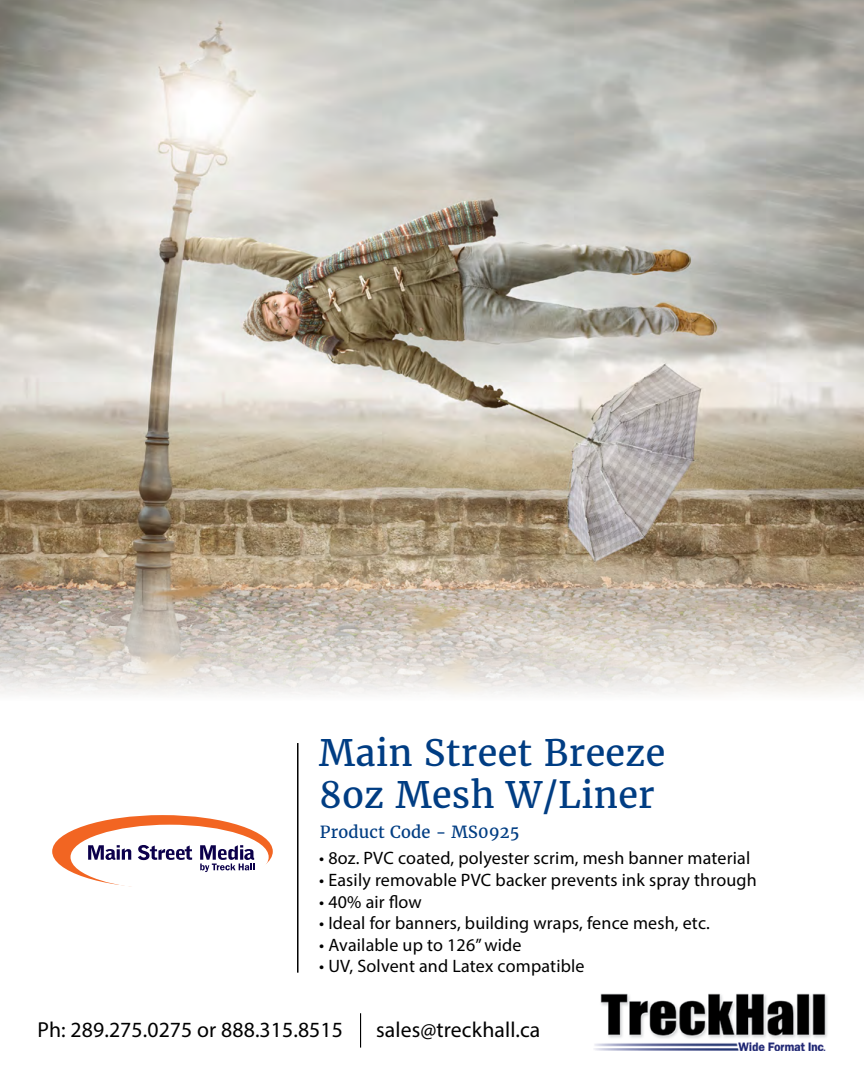
<style>
.page{position:relative;width:864px;height:1080px;background:#fff}
.page>*{position:absolute;margin:0;border:0;box-sizing:border-box;transform-origin:0 0}
.t1{font:36px/42px "Merriweather";letter-spacing:.01em;color:#003d83}
.t2{font:21.75px "Myriad Pro";letter-spacing:.005em;color:#000}
.t3{font:18px "Myriad Pro";letter-spacing:.01em;color:#000}
.t4{font:16.5px "Merriweather";letter-spacing:.01em;color:#003d83}
</style>
<div class="page">
<div style="left:52px;top:815px;width:221px;height:73px;background:#f26522;border-radius:50%"></div>
<div style="left:71px;top:825px;width:198px;height:64px;background:#fff;border-radius:50%"></div>
<svg style="left:88px;top:845px;width:43px;height:15px"></svg>
<svg style="left:138px;top:845px;width:54px;height:15px"></svg>
<svg style="left:200px;top:845px;width:54px;height:27px"></svg>
<hr style="left:360px;top:1013px;width:1px;height:35px;background:#000">
<hr style="left:297px;top:743px;width:2px;height:230px;background:#000">
<img style="left:594px;top:993px;width:234px;height:58px">
<img style="left:0;top:0;width:864px;height:695px">
<h1 class="t1" style="left:319px;top:732px;width:348px">Main Street Breeze<br>8oz Mesh W/Liner</h1>
<p class="t3" style="left:319px;top:847px;width:433px">• 8oz. PVC coated, polyester scrim, mesh banner material</p>
<p class="t3" style="left:319px;top:869px;width:439px">• Easily removable PVC backer prevents ink spray through</p>
<p class="t3" style="left:319px;top:890px;width:104px">• 40% air flow</p>
<p class="t3" style="left:319px;top:912px;width:392px">• Ideal for banners, building wraps, fence mesh, etc.</p>
<p class="t3" style="left:319px;top:934px;width:204px">• Available up to 126” wide</p>
<p class="t3" style="left:319px;top:955px;width:267px">• UV, Solvent and Latex compatible</p>
<p class="t4" style="left:320px;top:821px;width:201px">Product Code - MS0925</p>
<p class="t2" style="left:38px;top:1017px;width:307px">Ph: 289.275.0275 or 888.315.8515</p>
<p class="t2" style="left:376px;top:1017px;width:166px">sales@treckhall.ca</p>
</div>
